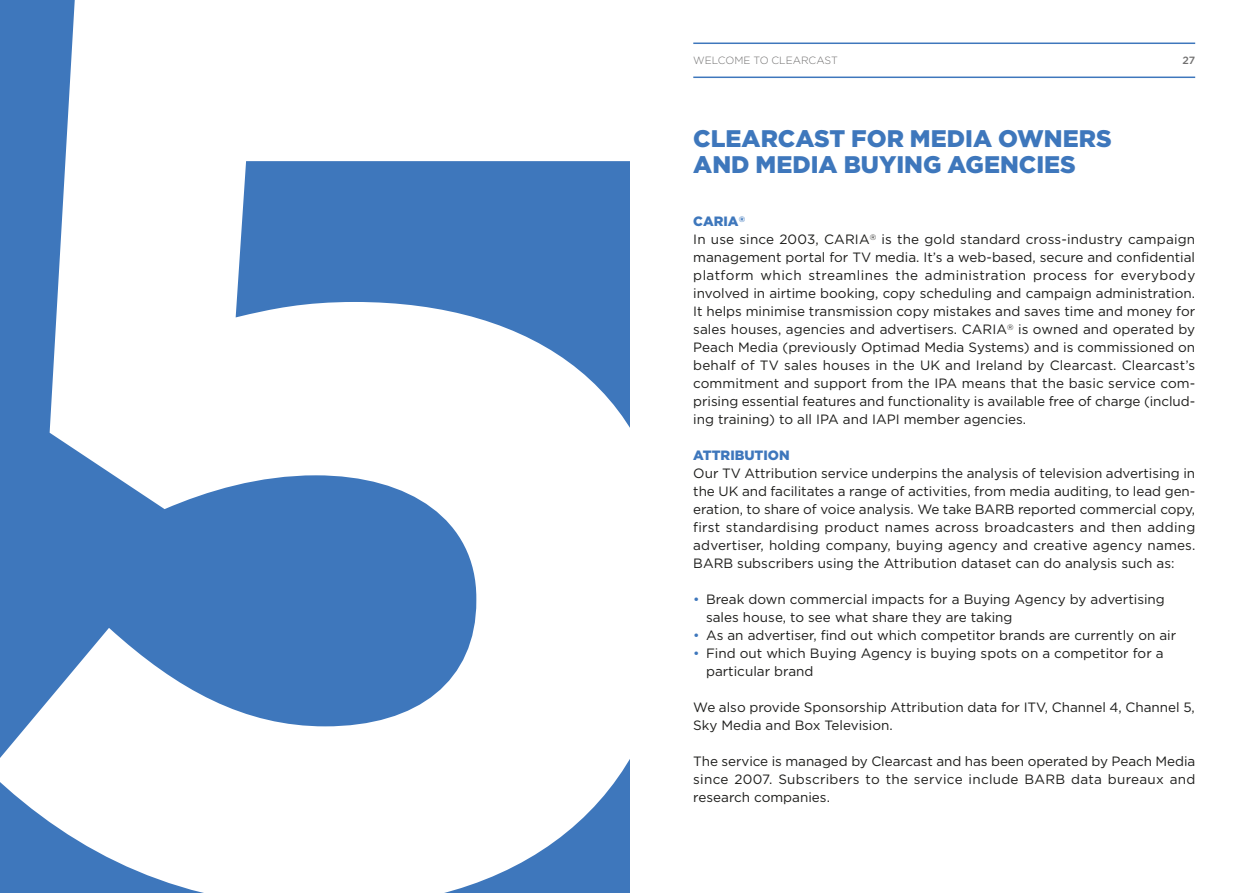
<style>
.page{position:relative;width:1259px;height:893px;background:#fff}
.page>*{position:absolute;margin:0;border:0;box-sizing:border-box;transform-origin:0 0}
.t1{font:700 1293.3px "Gotham";color:#fff}
.t2{font:900 24px/25.5px "Gotham";color:#3e77bc}
.t3{font:13.5px/18px "Gotham";color:#1d1d1b}
.t4{font:900 13.5px "Gotham";color:#3e77bc}
.t5{font:300 10.5px "Gotham";color:#706f6f}
.t6{font:500 10.5px "Gotham";color:#706f6f}
.s1{font-weight:900;color:#3e77bc}
.s2{color:#3e77bc}
</style>
<div class="page">
<hr style="left:693px;top:43px;width:502px;height:1px;background:#3e77bc">
<hr style="left:693px;top:77px;width:502px;height:1px;background:#3e77bc">
<div style="left:0;top:0;width:629px;height:893px;background:#3e77bc"></div>
<h1 class="t1" style="left:-67px;top:-314px;width:816px">5</h1>
<p class="t5" style="left:693px;top:55px;width:146px">WELCOME TO CLEARCAST</p>
<p class="t6" style="left:1182px;top:54px;width:14px">27</p>
<h2 class="t2" style="left:693px;top:126px;width:420px">CLEARCAST FOR MEDIA OWNERS<br>AND MEDIA BUYING AGENCIES</h2>
<p class="t3" style="left:693px;top:212px;width:503px"><span class="s1">CARIA</span><sup>®<br></sup>In use since 2003, CARIA<sup>®</sup> is the gold standard cross-industry campaign management portal for TV media. It’s a web-based, secure and confidential platform which streamlines the administration process for everybody involved in airtime booking, copy scheduling and campaign administration.<br>It helps minimise transmission copy mistakes and saves time and money for sales houses, agencies and advertisers. CARIA<sup>®</sup> is owned and operated by Peach Media (previously Optimad Media Systems) and is commissioned on behalf of TV sales houses in the UK and Ireland by Clearcast. Clearcast’s commitment and support from the IPA means that the basic service com&shy;prising essential features and functionality is available free of charge (includ&shy;ing training) to all IPA and IAPI member agencies.</p>
<p class="t4" style="left:693px;top:447px;width:98px">ATTRIBUTION</p>
<p class="t3" style="left:693px;top:464px;width:503px;text-align:justify">Our TV Attribution service underpins the analysis of television advertising in the UK and facilitates a range of activities, from media auditing, to lead gen&shy;eration, to share of voice analysis. We take BARB reported commercial copy, first standardising product names across broadcasters and then adding advertiser, holding company, buying agency and creative agency names.<br>BARB subscribers using the Attribution dataset can do analysis such as:</p>
<p class="t3" style="left:706px;top:590px;width:460px;text-indent:-13px"><span class="s2">•</span> Break down commercial impacts for a Buying Agency by advertising sales house, to see what share they are taking</p>
<p class="t3" style="left:693px;top:626px;width:484px"><span class="s2">•</span> As an advertiser, find out which competitor brands are currently on air</p>
<p class="t3" style="left:706px;top:644px;width:459px;text-indent:-13px"><span class="s2">•</span> Find out which Buying Agency is buying spots on a competitor for a particular brand</p>
<p class="t3" style="left:693px;top:698px;width:503px">We also provide Sponsorship Attribution data for ITV, Channel 4, Channel 5,<br>Sky Media and Box Television.</p>
<p class="t3" style="left:693px;top:752px;width:503px;text-align:justify">The service is managed by Clearcast and has been operated by Peach Media since 2007. Subscribers to the service include BARB data bureaux and research companies.</p>
</div>
